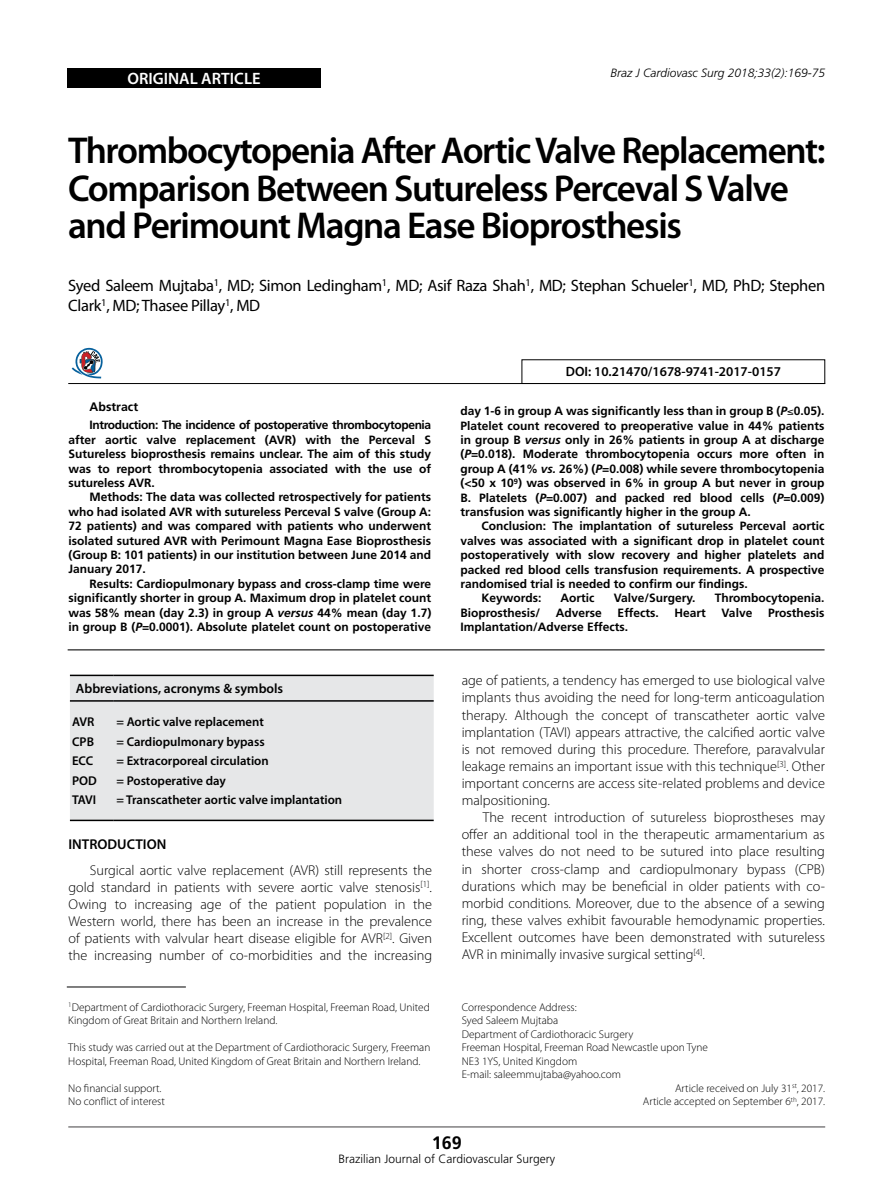
<style>
.page{position:relative;width:893px;height:1191px;background:#fff}
.page>*{position:absolute;margin:0;border:0;box-sizing:border-box;transform-origin:0 0}
.t1{font:600 37.5px/37.5px "Myriad Pro";letter-spacing:-.035em;color:#000}
.t2{font:700 18px "Frutiger";color:#000}
.t3{font:16.5px/19.8px "Myriad Pro";letter-spacing:-.02em;color:#000}
.t4{font:600 16.5px "Myriad Pro";color:#fff}
.t5{font:300 14.25px/17.1px "Myriad Pro";color:#000;text-align:justify}
.t6{font:600 14.25px "Myriad Pro";color:#000}
.t7{font:600 13.5px "Myriad Pro";color:#000}
.t8{font:600 12.75px/19.5px "Myriad Pro";color:#000}
.t9{font:700 12.3px "Frutiger";color:#000}
.t10{font:700 12px/14.4px "Frutiger";color:#000;text-align:justify}
.t11{font:300 12px "Frutiger";color:#000}
.t12{font:italic 300 12px "Frutiger";color:#000}
.t13{font:300 11.25px/13.5px "Myriad Pro";color:#000}
.s1{font-style:italic}
</style>
<div class="page">
<hr style="left:68px;top:1126px;width:757px;height:1px;background:#414042">
<div style="left:67px;top:68px;width:254px;height:20px;background:#000"></div>
<hr style="left:68px;top:649px;width:756px;height:1px;background:#000">
<hr style="left:68px;top:383px;width:757px;height:1px;background:#000">
<div style="left:521px;top:359px;width:304px;height:25px;border:1px solid #000"></div>
<hr style="left:67px;top:986px;width:119px;height:1px;background:#000">
<svg style="left:72px;top:348px;width:31px;height:30px"></svg>
<img style="left:80px;top:352px;width:15px;height:20px">
<div style="left:70px;top:676px;width:364px;height:143px;background:#e6e7e8"></div>
<hr style="left:70px;top:674px;width:44px;height:2px;background:#000">
<hr style="left:114px;top:674px;width:320px;height:2px;background:#000">
<hr style="left:70px;top:700px;width:44px;height:1px;background:#000">
<hr style="left:114px;top:700px;width:320px;height:1px;background:#000">
<hr style="left:70px;top:819px;width:44px;height:2px;background:#000">
<hr style="left:114px;top:819px;width:320px;height:2px;background:#000">
<h3 class="t4" style="left:127px;top:69px;width:135px">ORIGINAL ARTICLE</h3>
<p class="t12" style="left:610px;top:66px;width:216px">Braz J Cardiovasc Surg 2018;33(2):169-75</p>
<h1 class="t1" style="left:68px;top:132px;width:759px">Thrombocytopenia After Aortic Valve Replacement:<br>Comparison Between Sutureless Perceval S Valve and Perimount Magna Ease Bioprosthesis</h1>
<h3 class="t3" style="left:68px;top:276px;width:758px">Syed Saleem Mujtaba<sup>1</sup>, MD; Simon Ledingham<sup>1</sup>, MD; Asif Raza Shah<sup>1</sup>, MD; Stephan Schueler<sup>1</sup>, MD, PhD; Stephen<br>Clark<sup>1</sup>, MD; Thasee Pillay<sup>1</sup>, MD</h3>
<p class="t9" style="left:90px;top:399px;width:50px">Abstract</p>
<p class="t10" style="left:68px;top:418px;width:364px;text-indent:21px">Introduction: The incidence of postoperative thrombocytopenia after aortic valve replacement (AVR) with the Perceval S Sutureless bioprosthesis remains unclear. The aim of this study was to report thrombocytopenia associated with the use of sutureless AVR.</p>
<p class="t10" style="left:68px;top:490px;width:364px;text-indent:21px">Methods: The data was collected retrospectively for patients who had isolated AVR with sutureless Perceval S valve (Group A:<br>72 patients) and was compared with patients who underwent isolated sutured AVR with Perimount Magna Ease Bioprosthesis (Group B: 101 patients) in our institution between June 2014 and January 2017.</p>
<p class="t10" style="left:68px;top:576px;width:364px;text-indent:21px">Results: Cardiopulmonary bypass and cross-clamp time were significantly shorter in group A. Maximum drop in platelet count was 58% mean (day 2.3) in group A <span class="s1">versus</span> 44% mean (day 1.7) in group B (<span class="s1">P</span>=0.0001). Absolute platelet count on postoperative</p>
<p class="t7" style="left:76px;top:681px;width:209px">Abbreviations, acronyms &amp; symbols</p>
<p class="t8" style="left:72px;top:712px;width:26px">AVR<br>CPB<br>ECC<br>POD<br>TAVI</p>
<p class="t8" style="left:116px;top:712px;width:227px">= Aortic valve replacement<br>= Cardiopulmonary bypass<br>= Extracorporeal circulation<br>= Postoperative day<br>= Transcatheter aortic valve implantation</p>
<p class="t6" style="left:69px;top:836px;width:99px">INTRODUCTION</p>
<p class="t5" style="left:69px;top:861px;width:365px;text-indent:21px">Surgical aortic valve replacement (AVR) still represents the gold standard in patients with severe aortic valve stenosis<sup>[1]</sup>.<br>Owing to increasing age of the patient population in the Western world, there has been an increase in the prevalence of patients with valvular heart disease eligible for AVR<sup>[2]</sup>. Given the increasing number of co-morbidities and the increasing</p>
<p class="t13" style="left:68px;top:1000px;width:363px"><sup>1</sup>Department of Cardiothoracic Surgery, Freeman Hospital, Freeman Road, United<br>Kingdom of Great Britain and Northern Ireland.</p>
<p class="t13" style="left:68px;top:1040px;width:364px">This study was carried out at the Department of Cardiothoracic Surgery, Freeman<br>Hospital, Freeman Road, United Kingdom of Great Britain and Northern Ireland.</p>
<p class="t13" style="left:68px;top:1081px;width:98px">No financial support.<br>No conflict of interest</p>
<p class="t7" style="left:566px;top:364px;width:217px">DOI: 10.21470/1678-9741-2017-0157</p>
<p class="t10" style="left:460px;top:404px;width:366px">day 1-6 in group A was significantly less than in group B (<span class="s1">P</span>≤0.05).<br>Platelet count recovered to preoperative value in 44% patients in group B <span class="s1">versus</span> only in 26% patients in group A at discharge (<span class="s1">P</span>=0.018). Moderate thrombocytopenia occurs more often in group A (41% <span class="s1">vs.</span> 26%) (<span class="s1">P</span>=0.008) while severe thrombocytopenia (&lt;50 x 10<sup>9</sup>) was observed in 6% in group A but never in group B. Platelets (<span class="s1">P</span>=0.007) and packed red blood cells (<span class="s1">P</span>=0.009) transfusion was significantly higher in the group A.</p>
<p class="t10" style="left:482px;top:519px;width:344px">Conclusion: The implantation of sutureless Perceval aortic</p>
<p class="t10" style="left:460px;top:533px;width:366px">valves was associated with a significant drop in platelet count</p>
<p class="t10" style="left:460px;top:548px;width:366px">postoperatively with slow recovery and higher platelets and</p>
<p class="t10" style="left:460px;top:562px;width:366px">packed red blood cells transfusion requirements. A prospective</p>
<p class="t10" style="left:460px;top:576px;width:289px">randomised trial is needed to confirm our findings.</p>
<p class="t10" style="left:482px;top:591px;width:61px">Keywords:</p>
<p class="t10" style="left:561px;top:591px;width:35px">Aortic</p>
<p class="t10" style="left:614px;top:591px;width:83px">Valve/Surgery.</p>
<p class="t10" style="left:715px;top:591px;width:111px">Thrombocytopenia.</p>
<p class="t10" style="left:460px;top:605px;width:81px">Bioprosthesis/</p>
<p class="t10" style="left:556px;top:605px;width:48px">Adverse</p>
<p class="t10" style="left:618px;top:605px;width:43px">Effects.</p>
<p class="t10" style="left:674px;top:605px;width:33px">Heart</p>
<p class="t10" style="left:722px;top:605px;width:32px">Valve</p>
<p class="t10" style="left:768px;top:605px;width:58px">Prosthesis</p>
<p class="t10" style="left:460px;top:620px;width:169px">Implantation/Adverse Effects.</p>
<p class="t5" style="left:462px;top:672px;width:365px">age of patients, a tendency has emerged to use biological valve implants thus avoiding the need for long-term anticoagulation therapy. Although the concept of transcatheter aortic valve implantation (TAVI) appears attractive, the calcified aortic valve is not removed during this procedure. Therefore, paravalvular leakage remains an important issue with this technique<sup>[3]</sup>. Other important concerns are access site-related problems and device malpositioning.</p>
<p class="t5" style="left:462px;top:809px;width:365px;text-indent:21px">The recent introduction of sutureless bioprostheses may offer an additional tool in the therapeutic armamentarium as these valves do not need to be sutured into place resulting in shorter cross-clamp and cardiopulmonary bypass (CPB) durations which may be beneficial in older patients with co&shy;morbid conditions. Moreover, due to the absence of a sewing ring, these valves exhibit favourable hemodynamic properties.<br>Excellent outcomes have been demonstrated with sutureless AVR in minimally invasive surgical setting<sup>[4]</sup>.</p>
<p class="t13" style="left:462px;top:1000px;width:117px">Correspondence Address:</p>
<p class="t13" style="left:462px;top:1013px;width:98px">Syed Saleem Mujtaba</p>
<p class="t13" style="left:462px;top:1027px;width:173px">Department of Cardiothoracic Surgery</p>
<p class="t13" style="left:462px;top:1040px;width:248px">Freeman Hospital, Freeman Road Newcastle upon Tyne</p>
<p class="t13" style="left:462px;top:1054px;width:117px">NE3 1YS, United Kingdom</p>
<p class="t13" style="left:462px;top:1067px;width:161px">E-mail: saleemmujtaba@yahoo.com</p>
<p class="t13" style="left:675px;top:1081px;width:152px">Article received on July 31<sup>st</sup>, 2017.</p>
<p class="t13" style="left:643px;top:1094px;width:184px">Article accepted on September 6<sup>th</sup>, 2017.</p>
<h2 class="t2" style="left:432px;top:1132px;width:32px">169</h2>
<p class="t11" style="left:338px;top:1152px;width:218px">Brazilian Journal of Cardiovascular Surgery</p>
</div>
